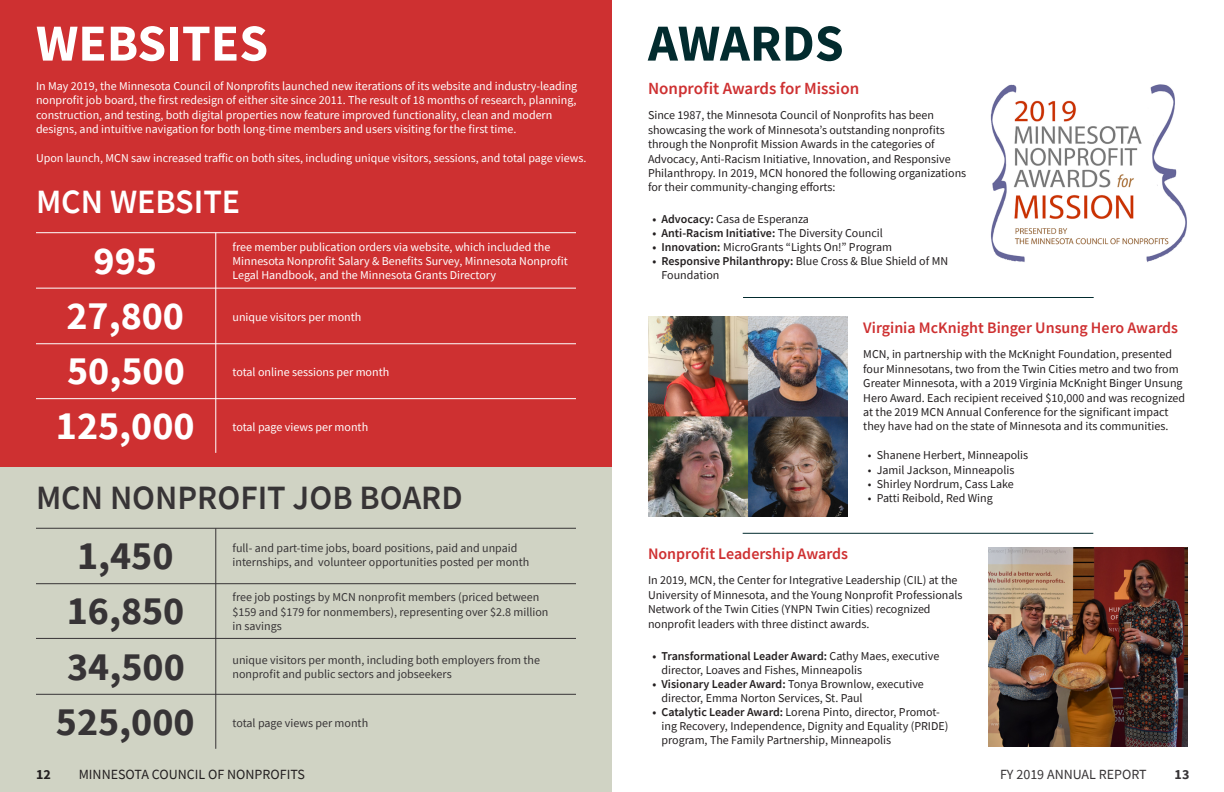
<style>
.page{position:relative;width:1224px;height:792px;background:#fff}
.page>*{position:absolute;margin:0;border:0;box-sizing:border-box;transform-origin:0 0}
.t1{font:700 52px "Source Sans Pro";color:#fff}
.t2{font:700 52px "Source Sans Pro";color:#022b2e}
.t3{font:700 40px "Source Sans Pro";color:#373436}
.t4{font:700 40px "Source Sans Pro";color:#fff}
.t5{font:600 34px "Source Sans Pro";color:#373436}
.t6{font:600 34px "Source Sans Pro";color:#fff}
.t7{font:600 17px "Source Sans Pro";color:#ce3031}
.t8{font:600 16px "Source Sans Pro";color:#ce3031}
.t9{font:14px "Source Sans Pro";color:#231f20}
.t10{font:14px "Source Sans Pro";color:#373436}
.t11{font:700 14px "Source Sans Pro";color:#231f20}
.t12{font:700 14px "Source Sans Pro";color:#373436}
.t13{font:12px/14.4px "Source Sans Pro";color:#231f20}
.t14{font:12px/14.4px "Source Sans Pro";color:#fff;text-align:justify}
.t15{font:12px/14.4px "Source Sans Pro";color:#373436}
.t16{font:600 12px "Source Sans Pro";color:#231f20}
.s1{font-weight:600}
.s2{font-weight:400}
</style>
<div class="page">
<div style="left:0;top:467px;width:612px;height:325px;background:#d0d3c4"></div>
<div style="left:0;top:0;width:612px;height:467px;background:#ce3031"></div>
<hr style="left:215px;top:528px;width:1px;height:221px;background:#373436">
<hr style="left:36px;top:638px;width:540px;height:1px;background:#373436">
<hr style="left:36px;top:583px;width:540px;height:1px;background:#373436">
<hr style="left:36px;top:694px;width:540px;height:1px;background:#373436">
<hr style="left:36px;top:528px;width:540px;height:1px;background:#373436">
<hr style="left:215px;top:233px;width:1px;height:220px;background:#fff">
<hr style="left:36px;top:343px;width:540px;height:1px;background:#fff">
<hr style="left:36px;top:288px;width:540px;height:1px;background:#fff">
<hr style="left:36px;top:398px;width:540px;height:1px;background:#fff">
<hr style="left:36px;top:232px;width:540px;height:1px;background:#fff">
<img style="left:648px;top:317px;width:199px;height:199px">
<img style="left:989px;top:547px;width:199px;height:200px">
<hr style="left:743px;top:533px;width:350px;height:1px;background:#022b2e">
<img style="left:990px;top:84px;width:197px;height:178px">
<hr style="left:743px;top:297px;width:351px;height:1px;background:#022b2e">
<p class="t1" style="left:36px;top:8px;width:234px">WEBSITES</p>
<p class="t2" style="left:648px;top:8px;width:197px">AWARDS</p>
<p class="t7" style="left:648px;top:77px;width:213px">Nonprofit Awards for Mission</p>
<p class="t13" style="left:648px;top:108px;width:287px">Since 1987, the Minnesota Council of Nonprofits has been</p>
<p class="t13" style="left:648px;top:122px;width:298px">showcasing the work of Minnesota’s outstanding nonprofits through the Nonprofit Mission Awards in the categories of</p>
<p class="t13" style="left:648px;top:151px;width:320px">Advocacy, Anti-Racism Initiative, Innovation, and Responsive<br>Philanthropy. In 2019, MCN honored the following organizations for their community-changing efforts:</p>
<p class="t13" style="left:652px;top:212px;width:158px"><span class="s1">• Advocacy:</span> Casa de Esperanza</p>
<p class="t16" style="left:652px;top:225px;width:232px">• Anti-Racism Initiative: <span class="s2">The Diversity Council</span></p>
<p class="t13" style="left:652px;top:240px;width:241px"><span class="s1">• Innovation:</span> MicroGrants “Lights On!” Program</p>
<p class="t13" style="left:662px;top:254px;width:288px;line-height:14px;text-indent:-9px"><span class="s1">• Responsive Philanthropy:</span> Blue Cross &amp; Blue Shield of MN<br>Foundation</p>
<p class="t14" style="left:36px;top:79px;width:543px">In May 2019, the Minnesota Council of Nonprofits launched new iterations of its website and industry-leading nonprofit job board, the first redesign of either site since 2011. The result of 18 months of research, planning, construction, and testing, both digital properties now feature improved functionality, clean and modern</p>
<p class="t14" style="left:36px;top:122px;width:482px">designs, and intuitive navigation for both long-time members and users visiting for the first time.</p>
<p class="t14" style="left:36px;top:151px;width:552px">Upon launch, MCN saw increased traffic on both sites, including unique visitors, sessions, and total page views.</p>
<p class="t6" style="left:36px;top:179px;width:206px">MCN WEBSITE</p>
<p class="t14" style="left:233px;top:239px;width:337px;text-align:left">free member publication orders via website, which included the<br>Minnesota Nonprofit Salary &amp; Benefits Survey, Minnesota Nonprofit<br>Legal Handbook, and the Minnesota Grants Directory</p>
<p class="t4" style="left:94px;top:233px;width:65px">995</p>
<p class="t4" style="left:66px;top:289px;width:119px">27,800</p>
<p class="t4" style="left:67px;top:344px;width:119px">50,500</p>
<p class="t14" style="left:233px;top:309px;width:130px">unique visitors per month</p>
<p class="t14" style="left:233px;top:364px;width:158px">total online sessions per month</p>
<p class="t4" style="left:56px;top:399px;width:140px">125,000</p>
<p class="t14" style="left:233px;top:420px;width:137px">total page views per month</p>
<p class="t5" style="left:36px;top:476px;width:428px">MCN NONPROFIT JOB BOARD</p>
<p class="t3" style="left:77px;top:529px;width:98px">1,450</p>
<p class="t3" style="left:67px;top:584px;width:119px">16,850</p>
<p class="t15" style="left:233px;top:541px;width:286px">full- and part-time jobs, board positions, paid and unpaid</p>
<p class="t15" style="left:233px;top:555px;width:298px">internships, and volunteer opportunities posted per month</p>
<p class="t15" style="left:233px;top:590px;width:317px">free job postings by MCN nonprofit members (priced between $159 and $179 for nonmembers), representing over $2.8 million</p>
<p class="t15" style="left:233px;top:619px;width:51px">in savings</p>
<p class="t3" style="left:67px;top:639px;width:119px">34,500</p>
<p class="t15" style="left:233px;top:653px;width:309px">unique visitors per month, including both employers from the nonprofit and public sectors and jobseekers</p>
<p class="t3" style="left:56px;top:695px;width:140px">525,000</p>
<p class="t15" style="left:233px;top:716px;width:137px">total page views per month</p>
<p class="t8" style="left:863px;top:317px;width:316px">Virginia McKnight Binger Unsung Hero Awards</p>
<p class="t13" style="left:863px;top:347px;width:310px">MCN, in partnership with the McKnight Foundation, presented</p>
<p class="t13" style="left:863px;top:361px;width:323px">four Minnesotans, two from the Twin Cities metro and two from<br>Greater Minnesota, with a 2019 Virginia McKnight Binger Unsung<br>Hero Award. Each recipient received $10,000 and was recognized</p>
<p class="t13" style="left:863px;top:405px;width:307px">at the 2019 MCN Annual Conference for the significant impact they have had on the state of Minnesota and its communities.</p>
<p class="t13" style="left:868px;top:448px;width:162px">• Shanene Herbert, Minneapolis</p>
<p class="t13" style="left:868px;top:462px;width:148px">• Jamil Jackson, Minneapolis</p>
<p class="t13" style="left:868px;top:477px;width:148px">• Shirley Nordrum, Cass Lake</p>
<p class="t13" style="left:868px;top:491px;width:126px">• Patti Reibold, Red Wing</p>
<p class="t8" style="left:648px;top:543px;width:202px">Nonprofit Leadership Awards</p>
<p class="t13" style="left:648px;top:573px;width:316px">In 2019, MCN, the Center for Integrative Leadership (CIL) at the<br>University of Minnesota, and the Young Nonprofit Professionals<br>Network of the Twin Cities (YNPN Twin Cities) recognized</p>
<p class="t13" style="left:648px;top:616px;width:223px">nonprofit leaders with three distinct awards.</p>
<p class="t13" style="left:662px;top:649px;width:279px;line-height:14px;text-indent:-9px"><span class="s1">• Transformational Leader Award:</span> Cathy Maes, executive director, Loaves and Fishes, Minneapolis</p>
<p class="t13" style="left:662px;top:677px;width:264px;line-height:14px;text-indent:-9px"><span class="s1">• Visionary Leader Award:</span> Tonya Brownlow, executive director, Emma Norton Services, St. Paul</p>
<p class="t13" style="left:662px;top:705px;width:288px;line-height:14px;text-indent:-9px"><span class="s1">• Catalytic Leader Award:</span> Lorena Pinto, director, Promot&shy;ing Recovery, Independence, Dignity and Equality (PRIDE) program, The Family Partnership, Minneapolis</p>
<p class="t11" style="left:36px;top:765px;width:16px">12</p>
<p class="t9" style="left:79px;top:766px;width:228px">MINNESOTA COUNCIL OF NONPROFITS</p>
<p class="t10" style="left:1000px;top:766px;width:148px">FY 2019 ANNUAL REPORT</p>
<p class="t12" style="left:1175px;top:765px;width:16px">13</p>
</div>
